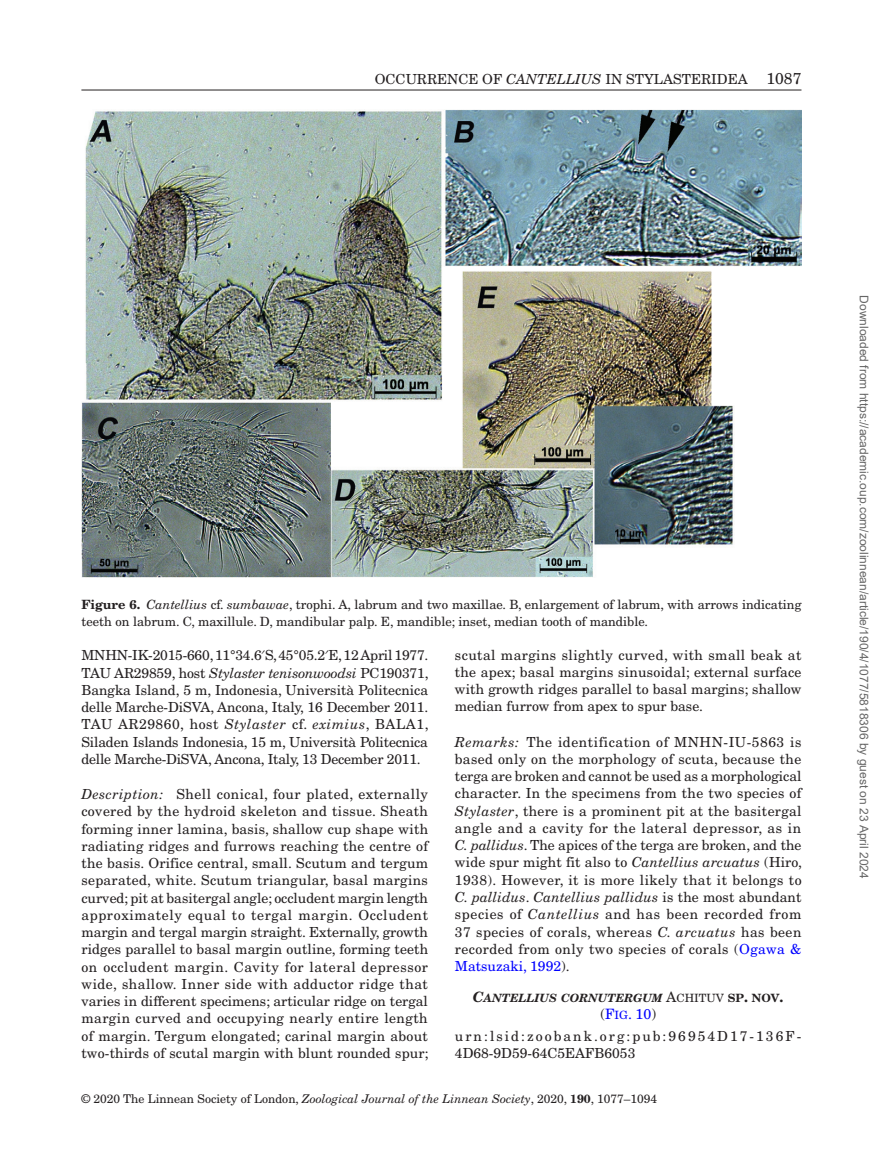
<style>
.page{position:relative;width:893px;height:1174px;background:#fff}
.page>*{position:absolute;margin:0;border:0;box-sizing:border-box;transform-origin:0 0}
.t1{font:14.25px "New Century Schlbk Roman SC800";color:#00f}
.t2{font:13.8px/17.2px "New Century Schlbk";color:#231f20;text-align:justify}
.t3{font:13.8px/17.2px "New Century Schlbk";letter-spacing:.145em;color:#231f20}
.t4{font:12.75px/16.5px "New Century Schlbk";color:#231f20}
.t5{font:12px "Arial";color:#666}
.t6{font:12px "New Century Schlbk";color:#231f20}
.t7{font:11.4px "New Century Schlbk Bold Italic SC800";color:#231f20}
.s1{font-style:italic}
.s2{font-size:15.75px}
.s3{font-weight:700}
.s4{font-family:"Gandhari Unicode"}
.s5{color:#00f}
.s6{font-size:14.25px}
.s7{font-family:"New Century Schlbk Roman SC800";font-size:14.25px}
.s8{font-family:"New Century Schlbk Roman SC800"}
.s9{font-family:"New Century Schlbk Bold SC800"}
.s10{font-family:"New Century Schlbk Bold SC800";font-size:14.25px}
.s11{color:#231f20}
.s12{font-size:11.4px}
</style>
<div class="page">
<hr style="left:81px;top:90px;width:720px;height:1px;background:#231f20">
<img style="left:81px;top:110px;width:720px;height:468px">
<p class="t2" style="left:375px;top:70px;width:428px">OCCURRENCE OF <span class="s1">CANTELLIUS</span> IN STYLASTERIDEA <span class="s2">1087</span></p>
<p class="t4" style="left:81px;top:596px;width:722px"><span class="s3">Figure 6.</span> <span class="s1">Cantellius</span> cf. <span class="s1">sumbawae</span>, trophi. A, labrum and two maxillae. B, enlargement of labrum, with arrows indicating teeth on labrum. C, maxillule. D, mandibular palp. E, mandible; inset, median tooth of mandible.</p>
<p class="t2" style="left:81px;top:647px;width:349px">MNHN-IK-2015-660, 11°34.6<span class="s4">′</span>S, 45°05.2<span class="s4">′</span>E, 12 April 1977.<br>TAU AR29859, host <span class="s1">Stylaster tenisonwoodsi</span> PC190371, Bangka Island, 5 m, Indonesia, Università Politecnica delle Marche-DiSVA, Ancona, Italy, 16 December 2011.<br>TAU AR29860, host <span class="s1">Stylaster</span> cf. <span class="s1">eximius</span>, BALA1, Siladen Islands Indonesia, 15 m, Università Politecnica delle Marche-DiSVA, Ancona, Italy, 13 December 2011.</p>
<p class="t2" style="left:81px;top:785px;width:349px"><span class="s1">Description:</span> Shell conical, four plated, externally covered by the hydroid skeleton and tissue. Sheath forming inner lamina, basis, shallow cup shape with radiating ridges and furrows reaching the centre of the basis. Orifice central, small. Scutum and tergum separated, white. Scutum triangular, basal margins curved; pit at basitergal angle; occludent margin length approximately equal to tergal margin. Occludent margin and tergal margin straight. Externally, growth ridges parallel to basal margin outline, forming teeth on occludent margin. Cavity for lateral depressor wide, shallow. Inner side with adductor ridge that varies in different specimens; articular ridge on tergal margin curved and occupying nearly entire length of margin. Tergum elongated; carinal margin about two-thirds of scutal margin with blunt rounded spur;</p>
<p class="t2" style="left:455px;top:646px;width:348px">scutal margins slightly curved, with small beak at the apex; basal margins sinusoidal; external surface with growth ridges parallel to basal margins; shallow median furrow from apex to spur base.</p>
<p class="t2" style="left:455px;top:733px;width:349px"><span class="s1">Remarks:</span> The identification of MNHN-IU-5863 is based only on the morphology of scuta, because the terga are broken and cannot be used as a morphological character. In the specimens from the two species of <span class="s1">Stylaster</span>, there is a prominent pit at the basitergal angle and a cavity for the lateral depressor, as in <span class="s1">C. pallidus</span>. The apices of the terga are broken, and the wide spur might fit also to <span class="s1">Cantellius arcuatus</span> (Hiro, 1938). However, it is more likely that it belongs to <span class="s1">C. pallidus</span>. <span class="s1">Cantellius pallidus</span> is the most abundant species of <span class="s1">Cantellius</span> and has been recorded from 37 species of corals, whereas <span class="s1">C. arcuatus</span> has been recorded from only two species of corals (<span class="s5">Ogawa &amp; Matsuzaki, 1992</span>).</p>
<p class="t7" style="left:473px;top:990px;width:312px"><span class="s6">C</span>ANTELLIUS CORNUTERGUM <span class="s7">A</span><span class="s8">CHITUV</span> <span class="s9">SP</span><span class="s10">.</span> <span class="s9">NOV</span><span class="s10">.</span></p>
<p class="t1" style="left:600px;top:1005px;width:57px"><span class="s11">(</span>F<span class="s12">IG</span>. 10<span class="s11">)</span></p>
<p class="t3" style="left:455px;top:1027px;width:348px">urn:lsid:zoobank.org:pub:96954D17-136F-<br>4D68-9D59-64C5EAFB6053</p>
<p class="t6" style="left:81px;top:1091px;width:577px">© 2020 The Linnean Society of London, <span class="s1">Zoological Journal of the Linnean Society</span>, 2020, <span class="s3">190</span>, 1077–1094</p>
<p class="t5" style="left:868px;top:295px;width:585px;rotate:90deg">Downloaded from https://academic.oup.com/zoolinnean/article/190/4/1077/5818306 by guest on 23 April 2024</p>
</div>
